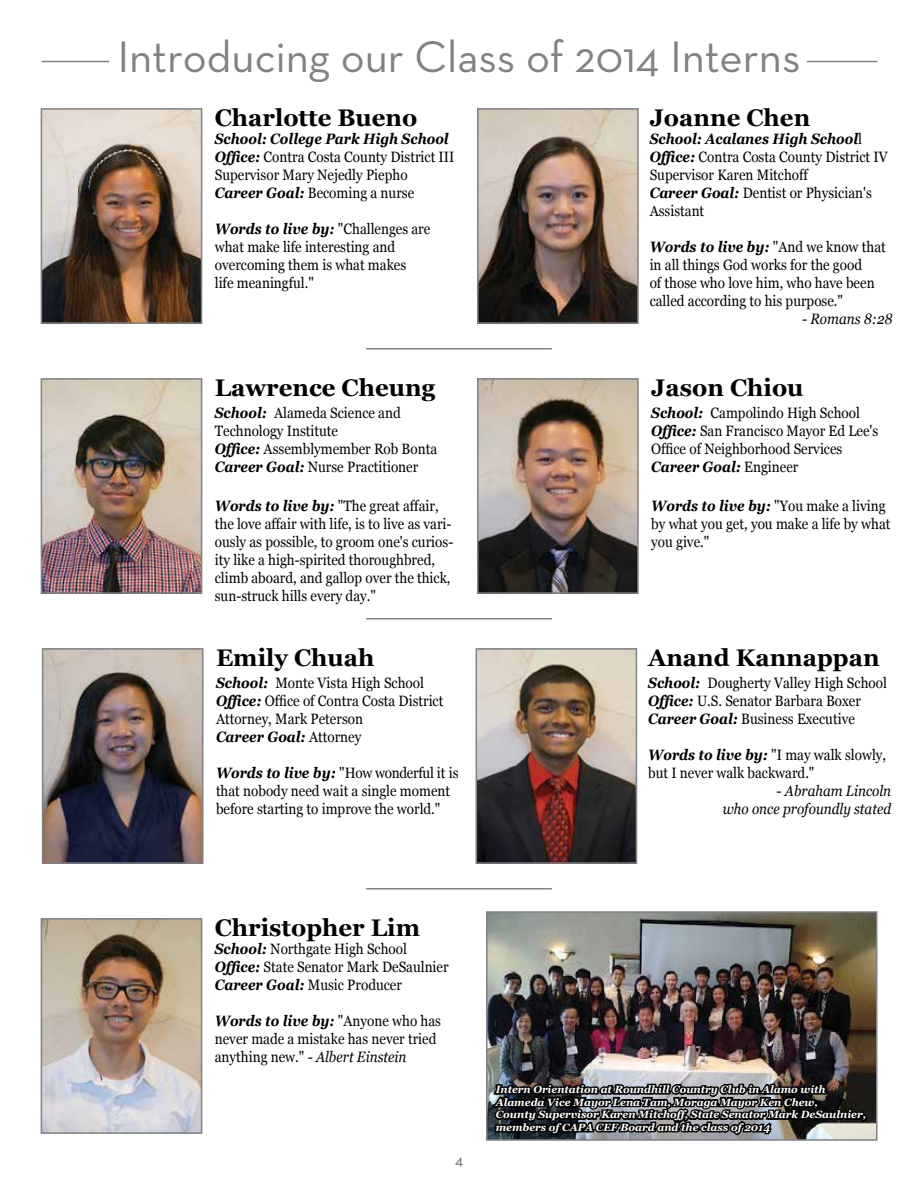
<style>
.page{position:relative;width:918px;height:1188px;background:#fff}
.page>*{position:absolute;margin:0;border:0;box-sizing:border-box;transform-origin:0 0}
.t1{font:45px "Neutra Text";color:#808285}
.t2{font:700 24px "Georgia";color:#000}
.t3{font:15px/18px "Georgia";color:#000;scale:.9 1}
.t4{font:italic 15px/18px "Georgia";color:#000;text-align:right;scale:.9 1}
.t5{font:15px "Neutra Text";color:#636466}
.t6{font:italic 700 10.5px/12.6px "Georgia";color:#fff}
.s1{font-weight:700;font-style:italic}
.s2{font-style:normal}
.s3{font-style:italic}
</style>
<div class="page">
<img style="left:44px;top:111px;width:155px;height:210px">
<div style="left:41px;top:108px;width:161px;height:216px;border:2px solid #808285"></div>
<img style="left:480px;top:111px;width:156px;height:210px">
<div style="left:477px;top:108px;width:162px;height:216px;border:2px solid #808285"></div>
<img style="left:44px;top:381px;width:155px;height:210px">
<div style="left:41px;top:378px;width:161px;height:216px;border:2px solid #808285"></div>
<img style="left:479px;top:651px;width:155px;height:210px">
<div style="left:476px;top:648px;width:161px;height:216px;border:2px solid #808285"></div>
<img style="left:44px;top:921px;width:155px;height:210px">
<div style="left:41px;top:918px;width:161px;height:216px;border:2px solid #808285"></div>
<img style="left:45px;top:651px;width:156px;height:210px">
<div style="left:42px;top:648px;width:162px;height:216px;border:2px solid #808285"></div>
<img style="left:480px;top:381px;width:156px;height:210px">
<div style="left:477px;top:378px;width:162px;height:216px;border:2px solid #808285"></div>
<hr style="left:366px;top:348px;width:186px;height:2px;background:#808285">
<hr style="left:366px;top:618px;width:186px;height:2px;background:#808285">
<hr style="left:366px;top:888px;width:186px;height:2px;background:#808285">
<hr style="left:42px;top:61px;width:67px;height:1px;background:#808285">
<hr style="left:807px;top:61px;width:71px;height:1px;background:#808285">
<img style="left:489px;top:914px;width:386px;height:224px">
<div style="left:486px;top:911px;width:392px;height:230px;border:2px solid #808285"></div>
<img style="left:491px;top:1056px;width:378px;height:85px">
<h1 class="t1" style="left:117px;top:29px;width:685px">Introducing our Class of 2014 Interns</h1>
<h2 class="t2" style="left:215px;top:102px;width:204px">Charlotte Bueno</h2>
<p class="t3" style="left:215px;top:130px;width:268px"><span class="s1">School: College Park High School Office:</span> Contra Costa County District III Supervisor Mary Nejedly Piepho <span class="s1">Career Goal:</span> Becoming a nurse</p>
<p class="t3" style="left:215px;top:220px;width:241px"><span class="s1">Words to live by:</span> "Challenges are what make life interesting and overcoming them is what makes<br>life meaningful."</p>
<h2 class="t2" style="left:215px;top:372px;width:222px">Lawrence Cheung</h2>
<p class="t3" style="left:215px;top:404px;width:249px"><span class="s1">School:</span> Alameda Science and<br>Technology Institute<br><span class="s1">Office:</span> Assemblymember Rob Bonta<br><span class="s1">Career Goal:</span> Nurse Practitioner</p>
<p class="t3" style="left:215px;top:497px;width:267px"><span class="s1">Words to live by:</span> "The great affair, the love affair with life, is to live as vari&shy;ously as possible, to groom one's curios&shy;ity like a high-spirited thoroughbred, climb aboard, and gallop over the thick, sun-struck hills every day."</p>
<h2 class="t2" style="left:216px;top:642px;width:160px">Emily Chuah</h2>
<p class="t3" style="left:216px;top:674px;width:254px"><span class="s1">School:</span> Monte Vista High School<br><span class="s1">Office:</span> Office of Contra Costa District<br>Attorney, Mark Peterson<br><span class="s1">Career Goal:</span> Attorney</p>
<p class="t3" style="left:216px;top:764px;width:271px"><span class="s1">Words to live by:</span> "How wonderful it is that nobody need wait a single moment before starting to improve the world."</p>
<h2 class="t2" style="left:650px;top:102px;width:162px">Joanne Chen</h2>
<p class="t3" style="left:650px;top:130px;width:266px"><span class="s1">School: Acalanes High School</span>l<br><span class="s1">Office:</span> Contra Costa County District IV<br>Supervisor Karen Mitchoff<br><span class="s1">Career Goal:</span> Dentist or Physician's<br>Assistant</p>
<p class="t3" style="left:650px;top:238px;width:264px"><span class="s1">Words to live by:</span> "And we know that in all things God works for the good<br>of those who love him, who have been called according to his purpose."</p>
<p class="t4" style="left:802px;top:310px;width:102px">- Romans 8:28</p>
<h2 class="t2" style="left:651px;top:372px;width:154px">Jason Chiou</h2>
<p class="t3" style="left:651px;top:404px;width:254px"><span class="s1">School:</span> Campolindo High School<br><span class="s1">Office:</span> San Francisco Mayor Ed Lee's<br>Office of Neighborhood Services<br><span class="s1">Career Goal:</span> Engineer</p>
<p class="t3" style="left:651px;top:497px;width:267px"><span class="s1">Words to live by:</span> "You make a living by what you get, you make a life by what you give."</p>
<h2 class="t2" style="left:648px;top:642px;width:233px">Anand Kannappan</h2>
<p class="t3" style="left:648px;top:674px;width:267px"><span class="s1">School:</span> Dougherty Valley High School<br><span class="s1">Office:</span> U.S. Senator Barbara Boxer<br><span class="s1">Career Goal:</span> Business Executive</p>
<p class="t3" style="left:648px;top:746px;width:266px"><span class="s1">Words to live by:</span> "I may walk slowly, but I never walk backward."</p>
<p class="t4" style="left:723px;top:782px;width:189px"><span class="s2">-</span> Abraham Lincoln<br>who once profoundly stated</p>
<h2 class="t2" style="left:215px;top:912px;width:207px">Christopher Lim</h2>
<p class="t3" style="left:215px;top:940px;width:261px"><span class="s1">School:</span> Northgate High School<br><span class="s1">Office:</span> State Senator Mark DeSaulnier<br><span class="s1">Career Goal:</span> Music Producer</p>
<p class="t3" style="left:215px;top:1012px;width:253px"><span class="s1">Words to live by:</span> "Anyone who has never made a mistake has never tried anything new." <span class="s3">- Albert Einstein</span></p>
<p class="t5" style="left:455px;top:1151px;width:9px">4</p>
<p class="t6" style="left:496px;top:1083px;width:372px">Intern Orientation at Roundhill Country Club in Alamo with Alameda Vice Mayor Lena Tam, Moraga Mayor Ken Chew,<br>County Supervisor Karen Mitchoff, State Senator Mark DeSaulnier, members of CAPA CEF Board and the class of 2014</p>
</div>
